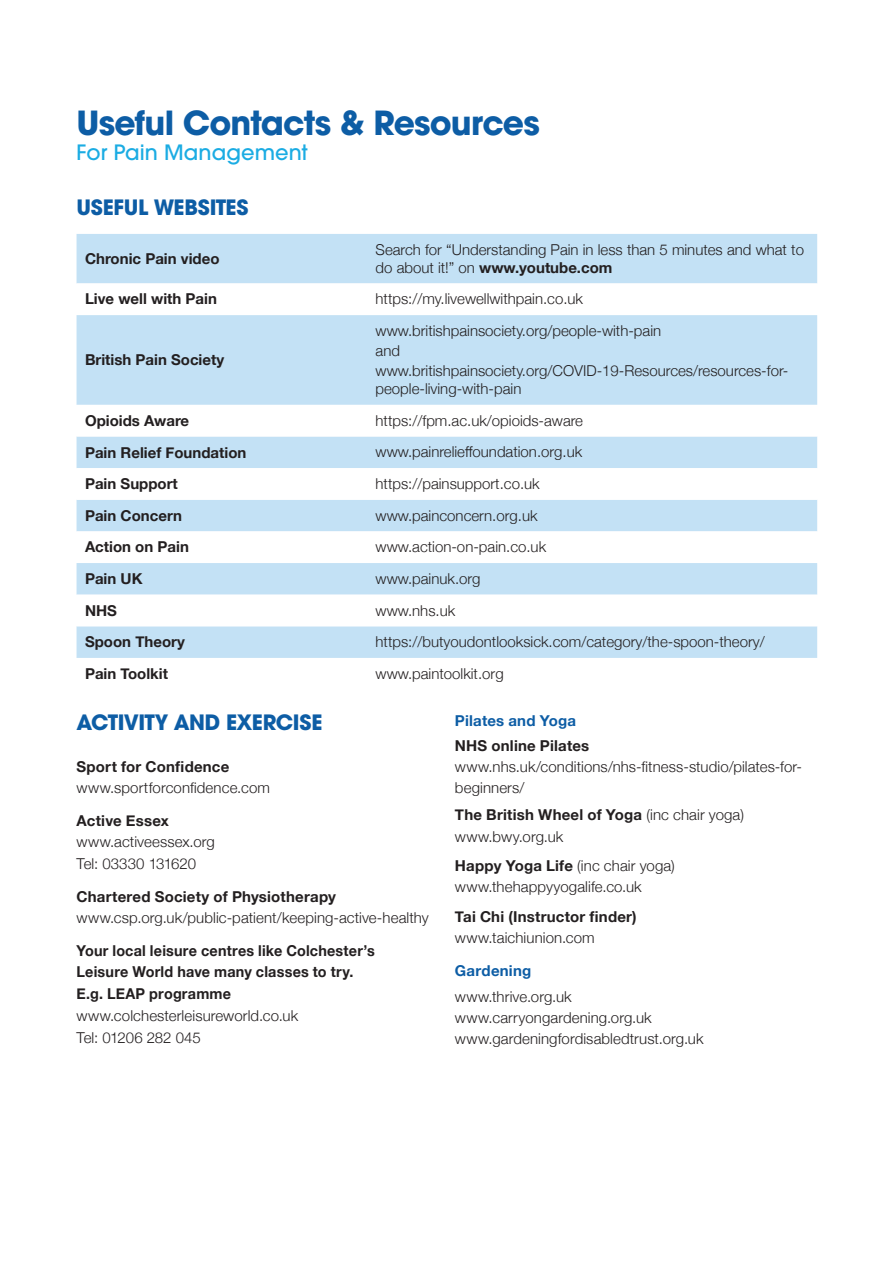
<style>
.page{position:relative;width:893px;height:1263px;background:#fff}
.page>*{position:absolute;margin:0;border:0;box-sizing:border-box;transform-origin:0 0}
.t1{font:700 33px "ITC Avant Garde Pro";letter-spacing:-.025em;color:#0d5da5}
.t2{font:700 21px "ITC Avant Garde Pro";letter-spacing:-.02em;color:#0d5da5}
.t3{font:500 21px "ITC Avant Garde Pro";letter-spacing:.005em;color:#1bace3}
.t4{font:300 15px/21px "Helvetica Neue";color:#231f20}
.t5{font:700 15px "Helvetica Neue";letter-spacing:.005em;color:#231f20}
.t6{font:700 15px/21.8px "Helvetica Neue";letter-spacing:.005em;color:#231f20;scale:.96 1}
.t7{font:700 15px "Helvetica Neue";letter-spacing:.015em;color:#0d5da5}
.s1{font-weight:700}
</style>
<div class="page">
<div style="left:77px;top:234px;width:740px;height:49px;background:#c3e1f5"></div>
<svg style="left:77px;top:283px;width:740px;height:375px;fill:#c3e1f5"></svg>
<h1 class="t1" style="left:77px;top:101px;width:465px">Useful Contacts &amp; Resources</h1>
<h2 class="t3" style="left:77px;top:139px;width:233px">For Pain Management</h2>
<h2 class="t2" style="left:77px;top:193px;width:174px">USEFUL WEBSITES</h2>
<p class="t5" style="left:85px;top:247px;width:136px">Chronic Pain video</p>
<p class="t4" style="left:376px;top:239px;width:430px;line-height:18px">Search for “Understanding Pain in less than 5 minutes and what to do about it!” on <span class="s1">www.youtube.com</span></p>
<p class="t5" style="left:85px;top:287px;width:133px">Live well with Pain</p>
<p class="t4" style="left:376px;top:287px;width:209px">https://my.livewellwithpain.co.uk</p>
<p class="t5" style="left:85px;top:348px;width:141px">British Pain Society</p>
<p class="t4" style="left:376px;top:319px;width:414px;line-height:20.1px">www.britishpainsociety.org/people-with-pain<br>and www.britishpainsociety.org/COVID-19-Resources/resources-for-</p>
<p class="t4" style="left:376px;top:377px;width:147px">people-living-with-pain</p>
<p class="t5" style="left:85px;top:409px;width:106px">Opioids Aware</p>
<p class="t4" style="left:376px;top:409px;width:209px">https://fpm.ac.uk/opioids-aware</p>
<p class="t5" style="left:85px;top:440px;width:163px">Pain Relief Foundation</p>
<p class="t4" style="left:376px;top:440px;width:208px">www.painrelieffoundation.org.uk</p>
<p class="t5" style="left:85px;top:472px;width:94px">Pain Support</p>
<p class="t4" style="left:376px;top:472px;width:166px">https://painsupport.co.uk</p>
<p class="t5" style="left:85px;top:504px;width:98px">Pain Concern</p>
<p class="t4" style="left:376px;top:504px;width:164px">www.painconcern.org.uk</p>
<p class="t5" style="left:85px;top:535px;width:105px">Action on Pain</p>
<p class="t4" style="left:376px;top:535px;width:172px">www.action-on-pain.co.uk</p>
<p class="t5" style="left:85px;top:567px;width:59px">Pain UK</p>
<p class="t4" style="left:376px;top:567px;width:107px">www.painuk.org</p>
<p class="t5" style="left:85px;top:599px;width:33px">NHS</p>
<p class="t4" style="left:376px;top:599px;width:81px">www.nhs.uk</p>
<p class="t5" style="left:85px;top:630px;width:101px">Spoon Theory</p>
<p class="t4" style="left:376px;top:630px;width:391px">https://butyoudontlooksick.com/category/the-spoon-theory/</p>
<p class="t5" style="left:85px;top:662px;width:85px">Pain Toolkit</p>
<p class="t4" style="left:376px;top:662px;width:130px">www.paintoolkit.org</p>
<h2 class="t2" style="left:77px;top:708px;width:247px">ACTIVITY AND EXERCISE</h2>
<p class="t5" style="left:77px;top:754px;width:154px">Sport for Confidence</p>
<p class="t4" style="left:77px;top:776px;width:195px">www.sportforconfidence.com</p>
<p class="t5" style="left:77px;top:808px;width:94px">Active Essex</p>
<p class="t4" style="left:77px;top:830px;width:140px;line-height:21.8px">www.activeessex.org<br>Tel: 03330 131620</p>
<p class="t5" style="left:77px;top:884px;width:261px">Chartered Society of Physiotherapy</p>
<p class="t4" style="left:77px;top:906px;width:354px">www.csp.org.uk/public-patient/keeping-active-healthy</p>
<p class="t6" style="left:77px;top:940px;width:312px">Your local leisure centres like Colchester’s<br>Leisure World have many classes to try.<br>E.g. LEAP programme</p>
<p class="t4" style="left:77px;top:1004px;width:223px;line-height:21.8px">www.colchesterleisureworld.co.uk<br>Tel: 01206 282 045</p>
<p class="t7" style="left:455px;top:709px;width:123px">Pilates and Yoga</p>
<p class="t5" style="left:455px;top:734px;width:136px">NHS online Pilates</p>
<p class="t4" style="left:455px;top:755px;width:348px">www.nhs.uk/conditions/nhs-fitness-studio/pilates-for&shy;beginners/</p>
<p class="t4" style="left:455px;top:803px;width:290px"><span class="s1">The British Wheel of Yoga</span> (inc chair yoga) www.bwy.org.uk</p>
<p class="t4" style="left:455px;top:854px;width:221px"><span class="s1">Happy Yoga Life</span> (inc chair yoga) www.thehappyyogalife.co.uk</p>
<p class="t5" style="left:455px;top:904px;width:183px">Tai Chi (Instructor finder)</p>
<p class="t4" style="left:455px;top:925px;width:141px">www.taichiunion.com</p>
<p class="t7" style="left:455px;top:959px;width:78px">Gardening</p>
<p class="t4" style="left:455px;top:984px;width:250px">www.thrive.org.uk www.carryongardening.org.uk www.gardeningfordisabledtrust.org.uk</p>
</div>
